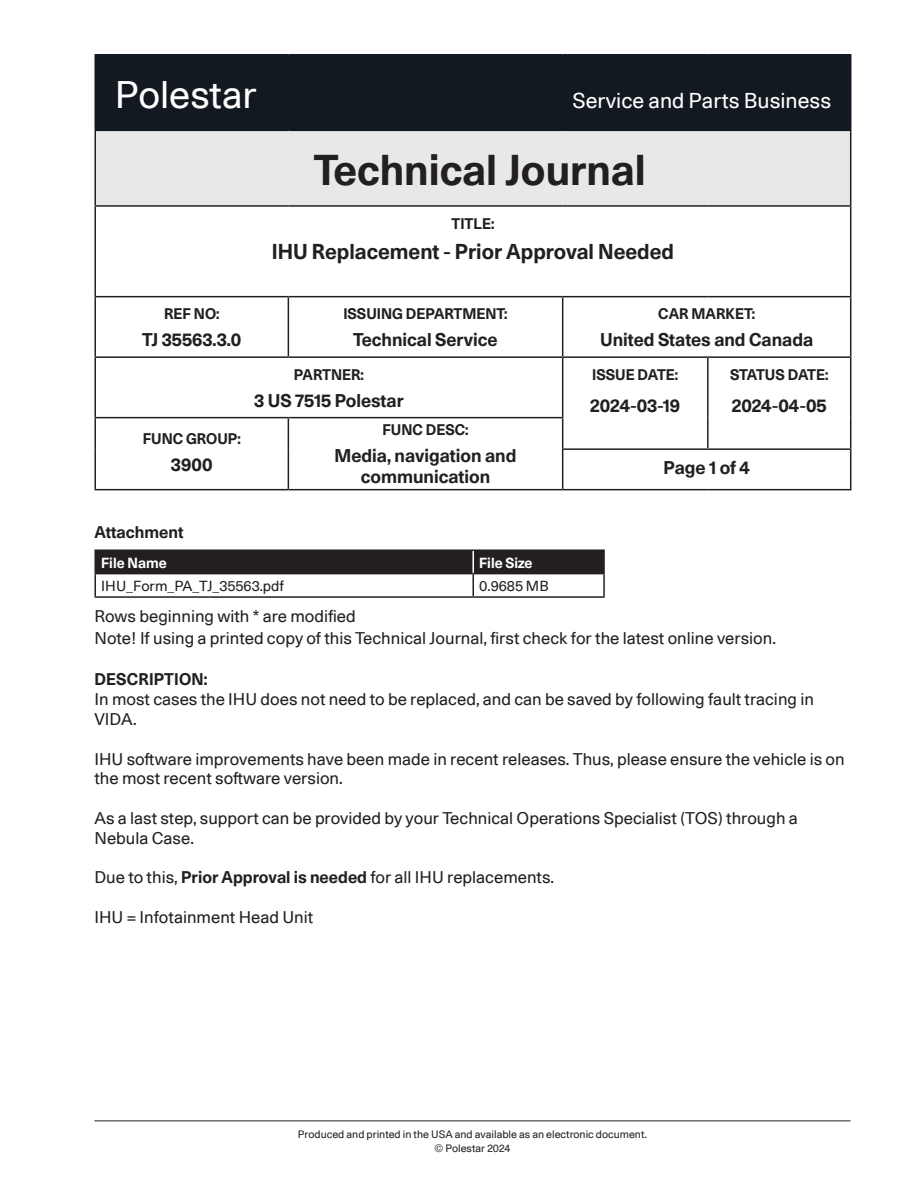
<style>
.page{position:relative;width:918px;height:1188px;background:#fff}
.page>*{position:absolute;margin:0;border:0;box-sizing:border-box;transform-origin:0 0}
.t1{font:700 42px "Polestar Unica 77 TT";color:#231f20}
.t2{font:37.5px "Polestar Unica 77 TT";color:#fff}
.t3{font:700 21px "Polestar Unica 77 TT";color:#231f20}
.t4{font:21px "Polestar Unica 77 TT";color:#fff}
.t5{font:700 18px/21.6px "Polestar Unica 77 TT";color:#231f20;text-align:center}
.t6{font:16.5px/19.8px "Polestar Unica 77 TT";color:#231f20}
.t7{font:700 16.5px "Polestar Unica 77 TT";color:#231f20}
.t8{font:700 15px "Polestar Unica 77 TT";color:#231f20}
.t9{font:14.25px "Polestar Unica 77 TT";color:#231f20}
.t10{font:700 14.25px "Polestar Unica 77 TT";color:#fff}
.t11{font:10.5px/14.2px "Polestar Unica 77 TT";color:#231f20;text-align:center}
.s1{font-weight:700}
</style>
<div class="page">
<div style="left:95px;top:55px;width:756px;height:75px;background:#121920"></div>
<div style="left:95px;top:130px;width:756px;height:76px;background:#e7e8e8"></div>
<hr style="left:94px;top:131px;width:2px;height:74px;background:#231f20">
<hr style="left:94px;top:205px;width:194px;height:2px;background:#231f20">
<hr style="left:94px;top:207px;width:2px;height:89px;background:#231f20">
<hr style="left:288px;top:205px;width:275px;height:2px;background:#231f20">
<hr style="left:563px;top:205px;width:145px;height:2px;background:#231f20">
<hr style="left:708px;top:205px;width:143px;height:2px;background:#231f20">
<hr style="left:94px;top:296px;width:194px;height:1px;background:#231f20">
<hr style="left:94px;top:297px;width:2px;height:59px;background:#231f20">
<hr style="left:288px;top:296px;width:275px;height:1px;background:#231f20">
<hr style="left:288px;top:297px;width:1px;height:59px;background:#231f20">
<hr style="left:563px;top:296px;width:145px;height:1px;background:#231f20">
<hr style="left:562px;top:297px;width:1px;height:59px;background:#231f20">
<hr style="left:708px;top:296px;width:143px;height:1px;background:#231f20">
<hr style="left:850px;top:297px;width:1px;height:59px;background:#231f20">
<hr style="left:94px;top:356px;width:194px;height:2px;background:#231f20">
<hr style="left:94px;top:358px;width:2px;height:59px;background:#231f20">
<hr style="left:288px;top:356px;width:275px;height:2px;background:#231f20">
<hr style="left:563px;top:356px;width:145px;height:2px;background:#231f20">
<hr style="left:562px;top:358px;width:1px;height:59px;background:#231f20">
<hr style="left:708px;top:356px;width:143px;height:2px;background:#231f20">
<hr style="left:707px;top:358px;width:2px;height:60px;background:#231f20">
<hr style="left:850px;top:358px;width:1px;height:60px;background:#231f20">
<hr style="left:94px;top:417px;width:194px;height:1px;background:#231f20">
<hr style="left:94px;top:418px;width:2px;height:31px;background:#231f20">
<hr style="left:288px;top:417px;width:275px;height:1px;background:#231f20">
<hr style="left:288px;top:418px;width:1px;height:31px;background:#231f20">
<hr style="left:562px;top:418px;width:1px;height:30px;background:#231f20">
<hr style="left:707px;top:418px;width:2px;height:30px;background:#231f20">
<hr style="left:850px;top:418px;width:1px;height:30px;background:#231f20">
<hr style="left:94px;top:449px;width:2px;height:40px;background:#231f20">
<hr style="left:288px;top:449px;width:1px;height:40px;background:#231f20">
<hr style="left:562px;top:448px;width:146px;height:2px;background:#231f20">
<hr style="left:562px;top:450px;width:1px;height:39px;background:#231f20">
<hr style="left:708px;top:448px;width:143px;height:2px;background:#231f20">
<hr style="left:850px;top:450px;width:1px;height:39px;background:#231f20">
<hr style="left:94px;top:489px;width:194px;height:1px;background:#231f20">
<hr style="left:288px;top:489px;width:275px;height:1px;background:#231f20">
<hr style="left:563px;top:489px;width:145px;height:1px;background:#231f20">
<hr style="left:708px;top:489px;width:143px;height:1px;background:#231f20">
<hr style="left:850px;top:131px;width:1px;height:74px;background:#231f20">
<hr style="left:850px;top:207px;width:1px;height:89px;background:#231f20">
<hr style="left:94px;top:54px;width:194px;height:2px;background:#121920">
<hr style="left:94px;top:56px;width:2px;height:74px;background:#121920">
<hr style="left:288px;top:54px;width:275px;height:2px;background:#121920">
<hr style="left:563px;top:54px;width:145px;height:2px;background:#121920">
<hr style="left:708px;top:54px;width:143px;height:2px;background:#121920">
<hr style="left:94px;top:130px;width:194px;height:1px;background:#121920">
<hr style="left:288px;top:130px;width:275px;height:1px;background:#121920">
<hr style="left:563px;top:130px;width:145px;height:1px;background:#121920">
<hr style="left:708px;top:130px;width:143px;height:1px;background:#121920">
<hr style="left:94px;top:1120px;width:756px;height:1px;background:#231f20">
<div style="left:96px;top:551px;width:507px;height:22px;background:#231f20"></div>
<hr style="left:94px;top:549px;width:379px;height:2px;background:#231f20">
<hr style="left:94px;top:551px;width:2px;height:22px;background:#231f20">
<hr style="left:473px;top:549px;width:132px;height:2px;background:#231f20">
<hr style="left:94px;top:573px;width:379px;height:1px;background:#231f20">
<hr style="left:94px;top:574px;width:2px;height:22px;background:#231f20">
<hr style="left:473px;top:573px;width:132px;height:1px;background:#231f20">
<hr style="left:472px;top:574px;width:2px;height:22px;background:#231f20">
<hr style="left:603px;top:574px;width:2px;height:22px;background:#231f20">
<hr style="left:94px;top:596px;width:379px;height:2px;background:#231f20">
<hr style="left:473px;top:596px;width:132px;height:2px;background:#231f20">
<hr style="left:472px;top:551px;width:2px;height:22px;background:#fff">
<hr style="left:603px;top:551px;width:2px;height:22px;background:#231f20">
<h2 class="t2" style="left:115px;top:67px;width:144px">Polestar</h2>
<p class="t4" style="left:573px;top:85px;width:260px">Service and Parts Business</p>
<h1 class="t1" style="left:314px;top:139px;width:333px">Technical Journal</h1>
<p class="t8" style="left:452px;top:212px;width:44px">TITLE:</p>
<p class="t3" style="left:272px;top:237px;width:404px">IHU Replacement - Prior Approval Needed</p>
<p class="t8" style="left:164px;top:303px;width:57px">REF NO:</p>
<p class="t5" style="left:142px;top:328px;width:101px">TJ 35563.3.0</p>
<p class="t8" style="left:143px;top:427px;width:100px">FUNC GROUP:</p>
<p class="t5" style="left:171px;top:452px;width:43px">3900</p>
<p class="t8" style="left:343px;top:303px;width:166px">ISSUING DEPARTMENT:</p>
<p class="t5" style="left:353px;top:328px;width:146px">Technical Service</p>
<p class="t8" style="left:294px;top:364px;width:71px">PARTNER:</p>
<p class="t5" style="left:254px;top:389px;width:151px">3 US 7515 Polestar</p>
<p class="t8" style="left:383px;top:418px;width:88px">FUNC DESC:</p>
<p class="t5" style="left:335px;top:444px;width:184px">Media, navigation and communication</p>
<p class="t8" style="left:658px;top:303px;width:98px">CAR MARKET:</p>
<p class="t5" style="left:600px;top:328px;width:215px">United States and Canada</p>
<p class="t8" style="left:592px;top:364px;width:88px">ISSUE DATE:</p>
<p class="t5" style="left:590px;top:394px;width:91px">2024-03-19</p>
<p class="t8" style="left:730px;top:364px;width:100px">STATUS DATE:</p>
<p class="t5" style="left:732px;top:394px;width:96px">2024-04-05</p>
<p class="t5" style="left:664px;top:456px;width:88px">Page 1 of 4</p>
<p class="t7" style="left:94px;top:520px;width:90px">Attachment</p>
<p class="t10" style="left:101px;top:552px;width:67px">File Name</p>
<p class="t10" style="left:479px;top:552px;width:55px">File Size</p>
<p class="t9" style="left:101px;top:576px;width:184px">IHU_Form_PA_TJ_35563.pdf</p>
<p class="t9" style="left:479px;top:576px;width:71px">0.9685 MB</p>
<p class="t6" style="left:94px;top:605px;width:683px;line-height:21.6px">Rows beginning with * are modified<br>Note! If using a printed copy of this Technical Journal, first check for the latest online version.</p>
<p class="t7" style="left:95px;top:667px;width:114px">DESCRIPTION:</p>
<p class="t6" style="left:94px;top:689px;width:721px">In most cases the IHU does not need to be replaced, and can be saved by following fault tracing in<br>VIDA.</p>
<p class="t6" style="left:94px;top:748px;width:752px">IHU software improvements have been made in recent releases. Thus, please ensure the vehicle is on the most recent software version.</p>
<p class="t6" style="left:94px;top:807px;width:705px">As a last step, support can be provided by your Technical Operations Specialist (TOS) through a<br>Nebula Case.</p>
<p class="t6" style="left:94px;top:867px;width:461px">Due to this, <span class="s1">Prior Approval is needed</span> for all IHU replacements.</p>
<p class="t6" style="left:94px;top:906px;width:220px">IHU = Infotainment Head Unit</p>
<p class="t11" style="left:298px;top:1127px;width:351px">Produced and printed in the USA and available as an electronic document. © Polestar 2024</p>
</div>
